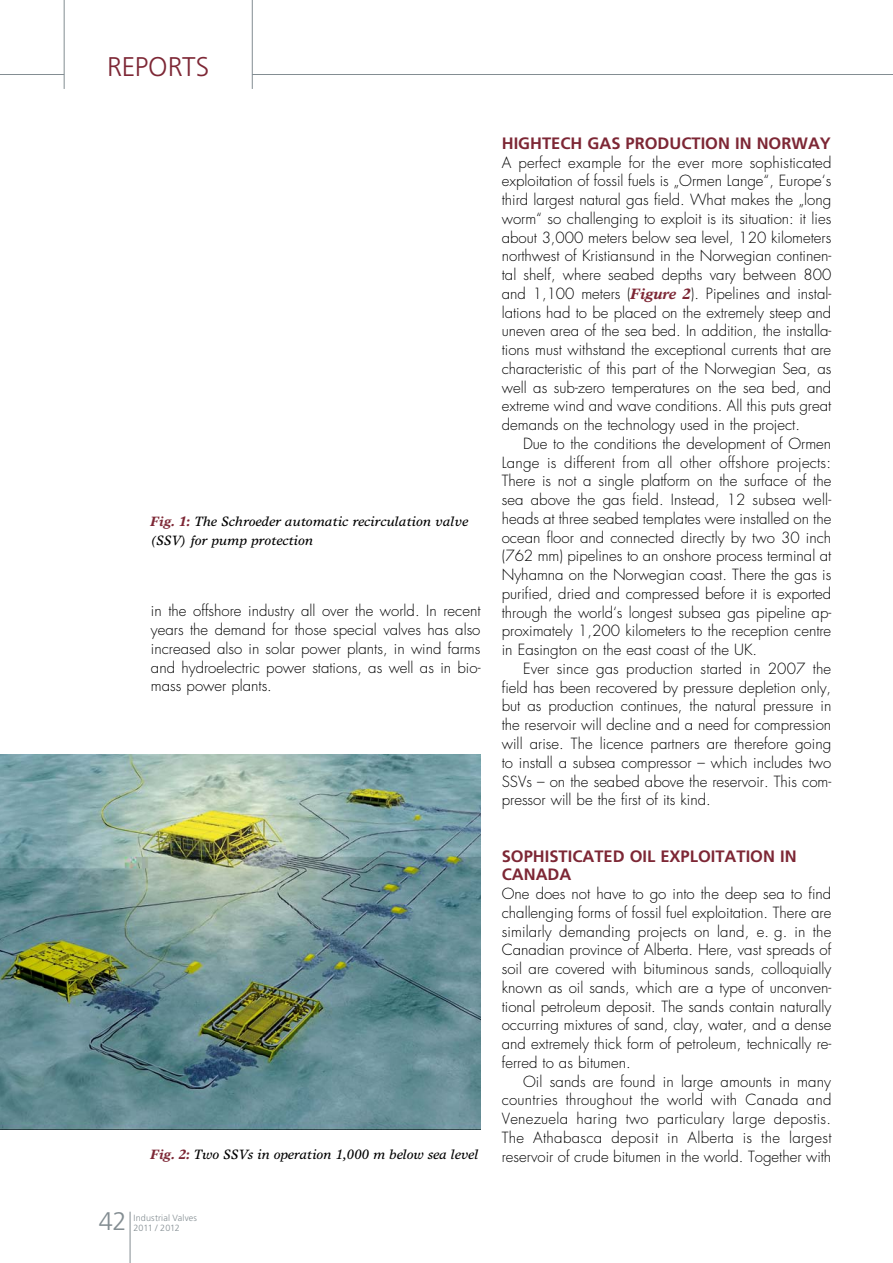
<style>
.page{position:relative;width:893px;height:1263px;background:#fff}
.page>*{position:absolute;margin:0;border:0;box-sizing:border-box;transform-origin:0 0}
.t1{font:300 27px "Frutiger";letter-spacing:-.01em;color:#7d2735}
.t2{font:300 25.5px "Frutiger";color:#838d92}
.t3{font:700 16.5px/18.8px "Frutiger";color:#7d2735}
.t4{font:300 15px/18.8px "Futura";color:#000;text-align:justify}
.t5{font:italic 13.5px/18.8px "Times Europa";color:#000}
.t6{font:300 9px/10.8px "Frutiger";letter-spacing:.015em;color:#838d92}
.s1{font-weight:700;color:#7d2735}
.s2{font-family:"Times Europa";font-weight:700;font-style:italic;color:#7d2735}
</style>
<div class="page">
<svg style="left:63px;top:0;width:189px;height:85px"></svg>
<hr style="left:130px;top:1212px;width:1px;height:51px;background:#838d92">
<hr style="left:64px;top:0;width:1px;height:89px;background:#838d92">
<hr style="left:252px;top:0;width:1px;height:89px;background:#838d92">
<hr style="left:252px;top:74px;width:641px;height:1px;background:#838d92">
<hr style="left:0;top:74px;width:64px;height:1px;background:#838d92">
<img style="left:0;top:755px;width:480px;height:375px">
<h1 class="t1" style="left:107px;top:52px;width:89px">reports</h1>
<p class="t5" style="left:151px;top:512px;width:319px"><span class="s1">Fig. 1:</span> The Schroeder automatic recirculation valve (SSV) for pump protection</p>
<p class="t4" style="left:151px;top:602px;width:331px">in the offshore industry all over the world. In recent years the demand for those special valves has also increased also in solar power plants, in wind farms and hydroelectric power stations, as well as in bio&shy;mass power plants.</p>
<p class="t5" style="left:151px;top:1145px;width:329px"><span class="s1">Fig. 2:</span> Two SSVs in operation 1,000 m below sea level</p>
<h2 class="t2" style="left:99px;top:1206px;width:29px">42</h2>
<p class="t6" style="left:134px;top:1212px;width:65px">Industrial Valves<br>2011 / 2012</p>
<p class="t3" style="left:502px;top:134px;width:331px">HIGHTECH GAS PRODUCTION IN NORWAY</p>
<p class="t4" style="left:502px;top:153px;width:331px">A perfect example for the ever more sophisticated exploitation of fossil fuels is „Ormen Lange“, Europe‘s third largest natural gas field. What makes the „long worm“ so challenging to exploit is its situation: it lies about 3,000 meters below sea level, 120 kilometers northwest of Kristiansund in the Norwegian continen&shy;tal shelf, where seabed depths vary between 800 and 1,100 meters (<span class="s2">Figure 2</span>). Pipelines and instal&shy;lations had to be placed on the extremely steep and uneven area of the sea bed. In addition, the installa&shy;tions must withstand the exceptional currents that are characteristic of this part of the Norwegian Sea, as well as sub-zero temperatures on the sea bed, and extreme wind and wave conditions. All this puts great demands on the technology used in the project.</p>
<p class="t4" style="left:502px;top:434px;width:331px;text-indent:21px">Due to the conditions the development of Ormen Lange is different from all other offshore projects:<br>There is not a single platform on the surface of the sea above the gas field. Instead, 12 subsea well&shy;heads at three seabed templates were installed on the ocean floor and connected directly by two 30 inch (762 mm) pipelines to an onshore process terminal at Nyhamna on the Norwegian coast. There the gas is purified, dried and compressed before it is exported through the world‘s longest subsea gas pipeline ap&shy;proximately 1,200 kilometers to the reception centre in Easington on the east coast of the UK.</p>
<p class="t4" style="left:502px;top:659px;width:331px;text-indent:21px">Ever since gas production started in 2007 the field has been recovered by pressure depletion only, but as production continues, the natural pressure in the reservoir will decline and a need for compression will arise. The licence partners are therefore going to install a subsea compressor – which includes two SSVs – on the seabed above the reservoir. This com&shy;pressor will be the first of its kind.</p>
<p class="t3" style="left:502px;top:846px;width:296px">SOPHISTICATED OIL EXPLOITATION IN<br>CANADA</p>
<p class="t4" style="left:502px;top:884px;width:331px">One does not have to go into the deep sea to find challenging forms of fossil fuel exploitation. There are similarly demanding projects on land, e. g. in the Canadian province of Alberta. Here, vast spreads of soil are covered with bituminous sands, colloquially known as oil sands, which are a type of unconven&shy;tional petroleum deposit. The sands contain naturally occurring mixtures of sand, clay, water, and a dense and extremely thick form of petroleum, technically re&shy;ferred to as bitumen.</p>
<p class="t4" style="left:502px;top:1072px;width:331px;text-indent:21px">Oil sands are found in large amounts in many countries throughout the world with Canada and Venezuela haring two particulary large depostis.<br>The Athabasca deposit in Alberta is the largest reservoir of crude bitumen in the world. Together with</p>
</div>
